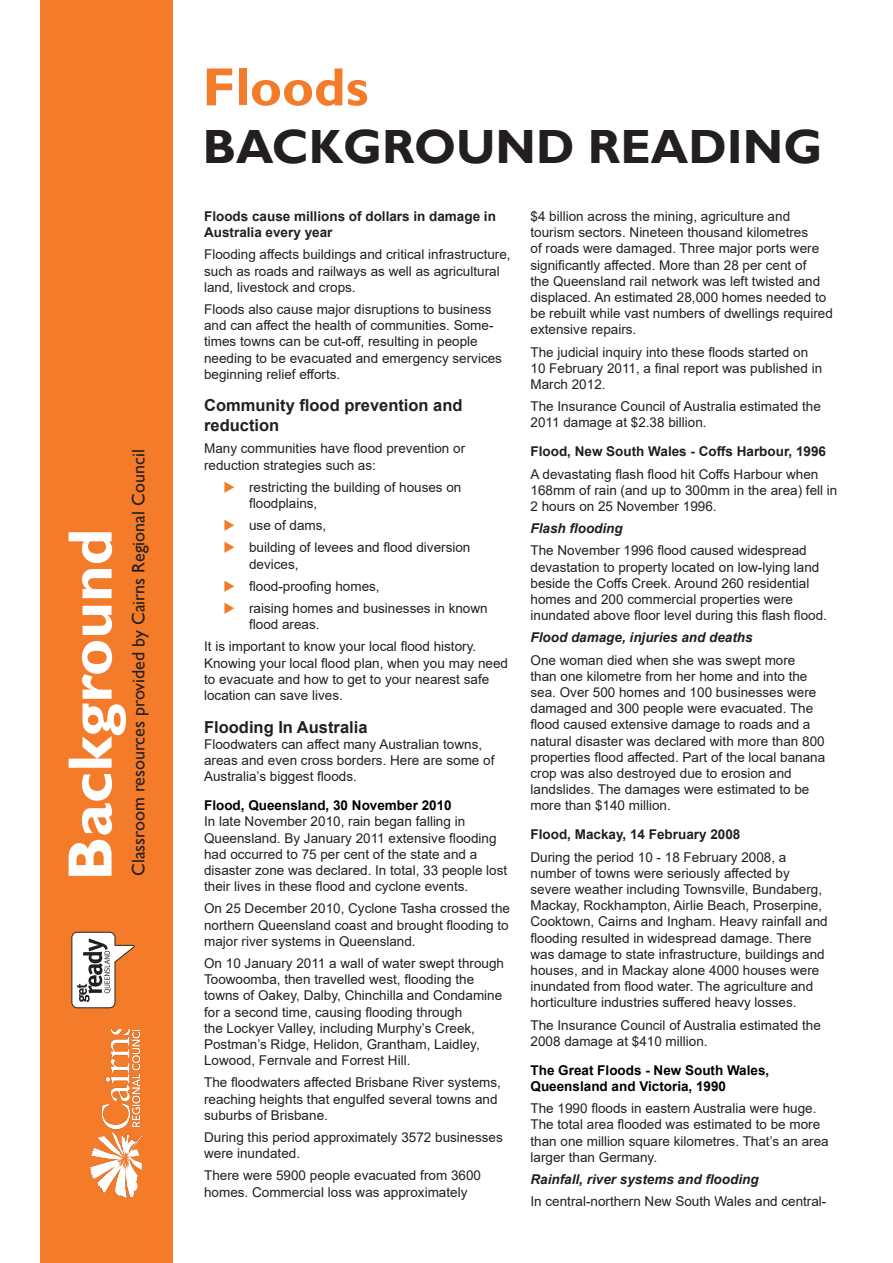
<style>
.page{position:relative;width:893px;height:1263px;background:#fff}
.page>*{position:absolute;margin:0;border:0;box-sizing:border-box;transform-origin:0 0}
.t1{font:700 63px "Gill Sans";color:#fff}
.t2{font:700 54px "Gill Sans";color:#f47b2a}
.t3{font:700 48px "Gill Sans";color:#231f20}
.t4{font:18px "Gill Sans";color:#231f20}
.t5{font:700 16.5px/19.8px "Arial";color:#231f20}
.t6{font:13.5px/16.2px "Arial";color:#231f20}
.t7{font:700 13.5px/16.2px "Arial";color:#231f20}
.t8{font:italic 700 13.5px "Arial";color:#231f20}
.t9{font:700 13.5px/16.2px "Arial";color:#000}
.s1{color:#f47b2a}
.s2{color:#f37b28}
.s3{font-weight:700;color:#000}
</style>
<div class="page">
<div style="left:41px;top:0;width:132px;height:1263px;background:#f47b2a"></div>
<img style="left:90px;top:1030px;width:52px;height:168px">
<svg style="left:71px;top:932px;width:63px;height:76px"></svg>
<p class="t4" style="left:128px;top:876px;width:428px;rotate:-90deg">Classroom resources provided by Cairns Regional Council</p>
<p class="t1" style="left:52px;top:881px;width:354px;rotate:-90deg">Background</p>
<p class="t2" style="left:203px;top:55px;width:167px">Floods</p>
<p class="t3" style="left:203px;top:118px;width:621px">BACKGROUND READING</p>
<p class="t7" style="left:204px;top:208px;width:293px">Floods cause millions of dollars in damage in<br>Australia every year</p>
<p class="t6" style="left:204px;top:246px;width:308px">Flooding affects buildings and critical infrastructure, such as roads and railways as well as agricultural land, livestock and crops.</p>
<p class="t6" style="left:204px;top:301px;width:299px">Floods also cause major disruptions to business and can affect the health of communities. Some&shy;times towns can be cut-off, resulting in people needing to be evacuated and emergency services beginning relief efforts.</p>
<p class="t5" style="left:204px;top:396px;width:260px">Community flood prevention and reduction</p>
<p class="t6" style="left:204px;top:440px;width:263px">Many communities have flood prevention or reduction strategies such as:</p>
<p class="t6" style="left:249px;top:479px;width:214px;text-indent:-26px"><span class="s1">◆</span> restricting the building of houses on floodplains,</p>
<p class="t6" style="left:224px;top:517px;width:104px"><span class="s2">◆</span> use of dams,</p>
<p class="t6" style="left:249px;top:539px;width:223px;text-indent:-26px"><span class="s2">◆</span> building of levees and flood diversion devices,</p>
<p class="t6" style="left:224px;top:578px;width:158px"><span class="s2">◆</span> flood-proofing homes,</p>
<p class="t6" style="left:249px;top:600px;width:240px;text-indent:-26px"><span class="s2">◆</span> raising homes and businesses in known flood areas.</p>
<p class="t6" style="left:204px;top:638px;width:305px">It is important to know your local flood history.<br>Knowing your local flood plan, when you may need to evacuate and how to get to your nearest safe location can save lives.</p>
<p class="t5" style="left:204px;top:717px;width:165px">Flooding In Australia</p>
<p class="t6" style="left:204px;top:736px;width:292px">Floodwaters can affect many Australian towns, areas and even cross borders. Here are some of<br>Australia’s biggest floods.</p>
<p class="t6" style="left:204px;top:797px;width:305px"><span class="s3">Flood, Queensland, 30 November 2010<br></span>In late November 2010, rain began falling in Queensland. By January 2011 extensive flooding had occurred to 75 per cent of the state and a disaster zone was declared. In total, 33 people lost their lives in these flood and cyclone events.</p>
<p class="t6" style="left:204px;top:900px;width:307px;text-align:justify">On 25 December 2010, Cyclone Tasha crossed the northern Queensland coast and brought flooding to major river systems in Queensland.</p>
<p class="t6" style="left:204px;top:955px;width:301px">On 10 January 2011 a wall of water swept through Toowoomba, then travelled west, flooding the towns of Oakey, Dalby, Chinchilla and Condamine for a second time, causing flooding through<br>the Lockyer Valley, including Murphy’s Creek, Postman’s Ridge, Helidon, Grantham, Laidley, Lowood, Fernvale and Forrest Hill.</p>
<p class="t6" style="left:204px;top:1074px;width:298px">The floodwaters affected Brisbane River systems, reaching heights that engulfed several towns and suburbs of Brisbane.</p>
<p class="t6" style="left:204px;top:1129px;width:300px">During this period approximately 3572 businesses were inundated.</p>
<p class="t6" style="left:204px;top:1167px;width:278px">There were 5900 people evacuated from 3600 homes. Commercial loss was approximately</p>
<p class="t6" style="left:531px;top:208px;width:304px">$4 billion across the mining, agriculture and tourism sectors. Nineteen thousand kilometres<br>of roads were damaged. Three major ports were significantly affected. More than 28 per cent of<br>the Queensland rail network was left twisted and displaced. An estimated 28,000 homes needed to be rebuilt while vast numbers of dwellings required extensive repairs.</p>
<p class="t6" style="left:531px;top:344px;width:293px">The judicial inquiry into these floods started on<br>10 February 2011, a final report was published in<br>March 2012.</p>
<p class="t6" style="left:531px;top:398px;width:292px">The Insurance Council of Australia estimated the<br>2011 damage at $2.38 billion.</p>
<p class="t7" style="left:531px;top:444px;width:297px">Flood, New South Wales - Coffs Harbour, 1996</p>
<p class="t6" style="left:531px;top:466px;width:308px">A devastating flash flood hit Coffs Harbour when<br>168mm of rain (and up to 300mm in the area) fell in<br>2 hours on 25 November 1996.</p>
<p class="t8" style="left:531px;top:519px;width:94px">Flash flooding</p>
<p class="t6" style="left:531px;top:542px;width:298px">The November 1996 flood caused widespread devastation to property located on low-lying land beside the Coffs Creek. Around 260 residential homes and 200 commercial properties were inundated above floor level during this flash flood.</p>
<p class="t8" style="left:531px;top:629px;width:224px">Flood damage, injuries and deaths</p>
<p class="t6" style="left:531px;top:652px;width:296px">One woman died when she was swept more<br>than one kilometre from her home and into the sea. Over 500 homes and 100 businesses were damaged and 300 people were evacuated. The flood caused extensive damage to roads and a natural disaster was declared with more than 800 properties flood affected. Part of the local banana crop was also destroyed due to erosion and landslides. The damages were estimated to be more than $140 million.</p>
<p class="t7" style="left:531px;top:827px;width:211px">Flood, Mackay, 14 February 2008</p>
<p class="t6" style="left:531px;top:849px;width:299px">During the period 10 - 18 February 2008, a number of towns were seriously affected by severe weather including Townsville, Bundaberg, Mackay, Rockhampton, Airlie Beach, Proserpine, Cooktown, Cairns and Ingham. Heavy rainfall and flooding resulted in widespread damage. There was damage to state infrastructure, buildings and houses, and in Mackay alone 4000 houses were inundated from flood water. The agriculture and horticulture industries suffered heavy losses.</p>
<p class="t6" style="left:531px;top:1017px;width:292px">The Insurance Council of Australia estimated the<br>2008 damage at $410 million.</p>
<p class="t9" style="left:531px;top:1062px;width:240px">The Great Floods - New South Wales,<br>Queensland and Victoria, 1990</p>
<p class="t6" style="left:531px;top:1100px;width:300px">The 1990 floods in eastern Australia were huge.<br>The total area flooded was estimated to be more than one million square kilometres. That’s an area larger than Germany.</p>
<p class="t8" style="left:531px;top:1170px;width:230px">Rainfall, river systems and flooding</p>
<p class="t6" style="left:531px;top:1193px;width:297px">In central-northern New South Wales and central-</p>
</div>
